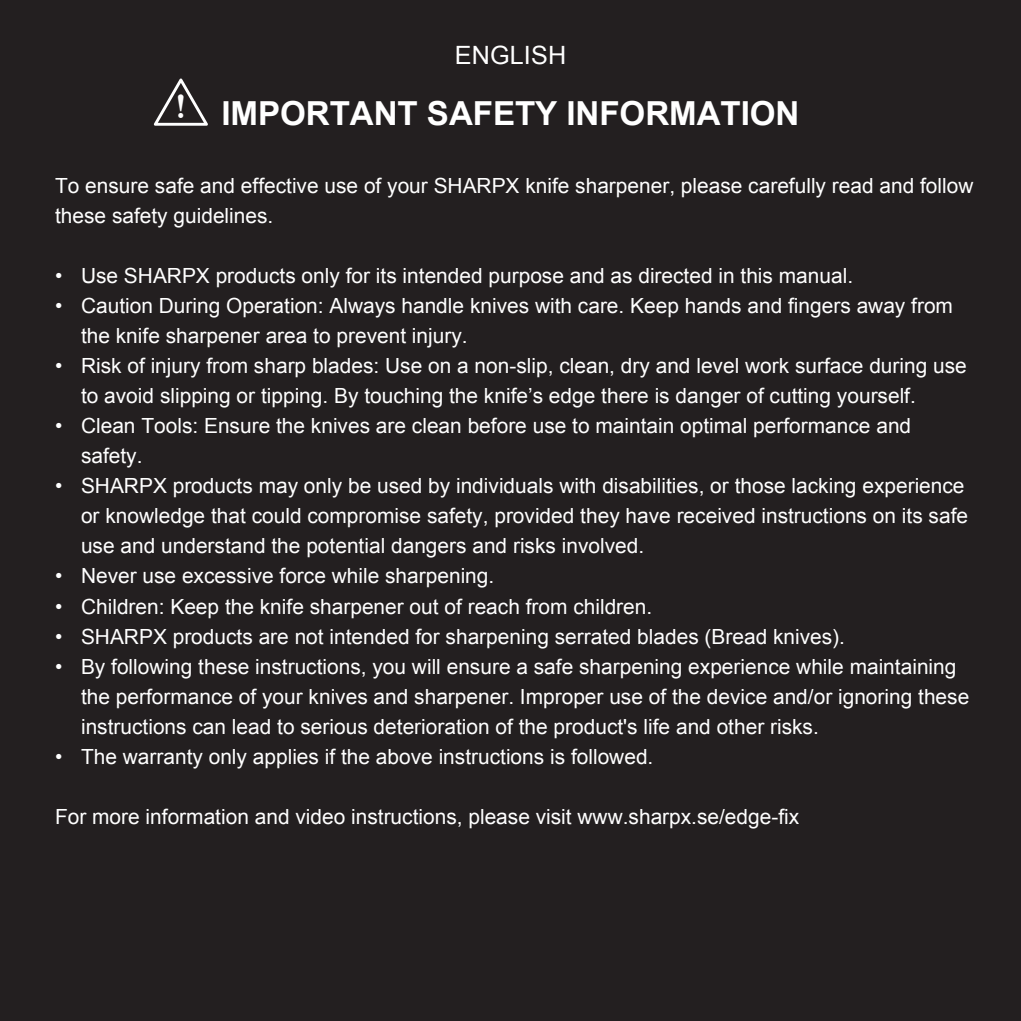
<style>
.page{position:relative;width:1021px;height:1021px;background:#fff}
.page>*{position:absolute;margin:0;border:0;box-sizing:border-box;transform-origin:0 0}
.t1{font:36px "Bell MT Bold";color:#fff}
.t2{font:700 33px "Arial";color:#fff}
.t3{font:25.2px "Arial";letter-spacing:.005em;color:#fff}
.t4{font:21px/30px "Arial";color:#fff}
</style>
<div class="page">
<div style="left:0;top:0;width:1020px;height:1020px;background:#231f20"></div>
<svg style="left:154px;top:78px;width:54px;height:48px"></svg>
<h1 class="t1" style="left:176px;top:85px;width:12px">!</h1>
<p class="t3" style="left:454px;top:39px;width:113px">ENGLISH</p>
<h2 class="t2" style="left:221px;top:92px;width:579px">IMPORTANT SAFETY INFORMATION</h2>
<p class="t4" style="left:55px;top:171px;width:919px">To ensure safe and effective use of your SHARPX knife sharpener, please carefully read and follow these safety guidelines.</p>
<p class="t4" style="left:55px;top:261px;width:799px">• Use SHARPX products only for its intended purpose and as directed in this manual.</p>
<p class="t4" style="left:81px;top:291px;width:873px;text-indent:-26px">• Caution During Operation: Always handle knives with care. Keep hands and fingers away from the knife sharpener area to prevent injury.</p>
<p class="t4" style="left:81px;top:351px;width:887px;text-indent:-26px">• Risk of injury from sharp blades: Use on a non-slip, clean, dry and level work surface during use to avoid slipping or tipping. By touching the knife’s edge there is danger of cutting yourself.</p>
<p class="t4" style="left:81px;top:411px;width:831px;text-indent:-26px">• Clean Tools: Ensure the knives are clean before use to maintain optimal performance and safety.</p>
<p class="t4" style="left:81px;top:471px;width:888px;text-indent:-26px">• SHARPX products may only be used by individuals with disabilities, or those lacking experience or knowledge that could compromise safety, provided they have received instructions on its safe use and understand the potential dangers and risks involved.</p>
<p class="t4" style="left:55px;top:561px;width:441px">• Never use excessive force while sharpening.</p>
<p class="t4" style="left:55px;top:591px;width:598px">• Children: Keep the knife sharpener out of reach from children.</p>
<p class="t4" style="left:55px;top:621px;width:791px">• SHARPX products are not intended for sharpening serrated blades (Bread knives).</p>
<p class="t4" style="left:81px;top:651px;width:889px;text-indent:-26px">• By following these instructions, you will ensure a safe sharpening experience while maintaining the performance of your knives and sharpener. Improper use of the device and/or ignoring these instructions can lead to serious deterioration of the product's life and other risks.</p>
<p class="t4" style="left:55px;top:741px;width:600px">• The warranty only applies if the above instructions is followed.</p>
<p class="t4" style="left:55px;top:801px;width:745px">For more information and video instructions, please visit www.sharpx.se/edge-fix</p>
</div>
